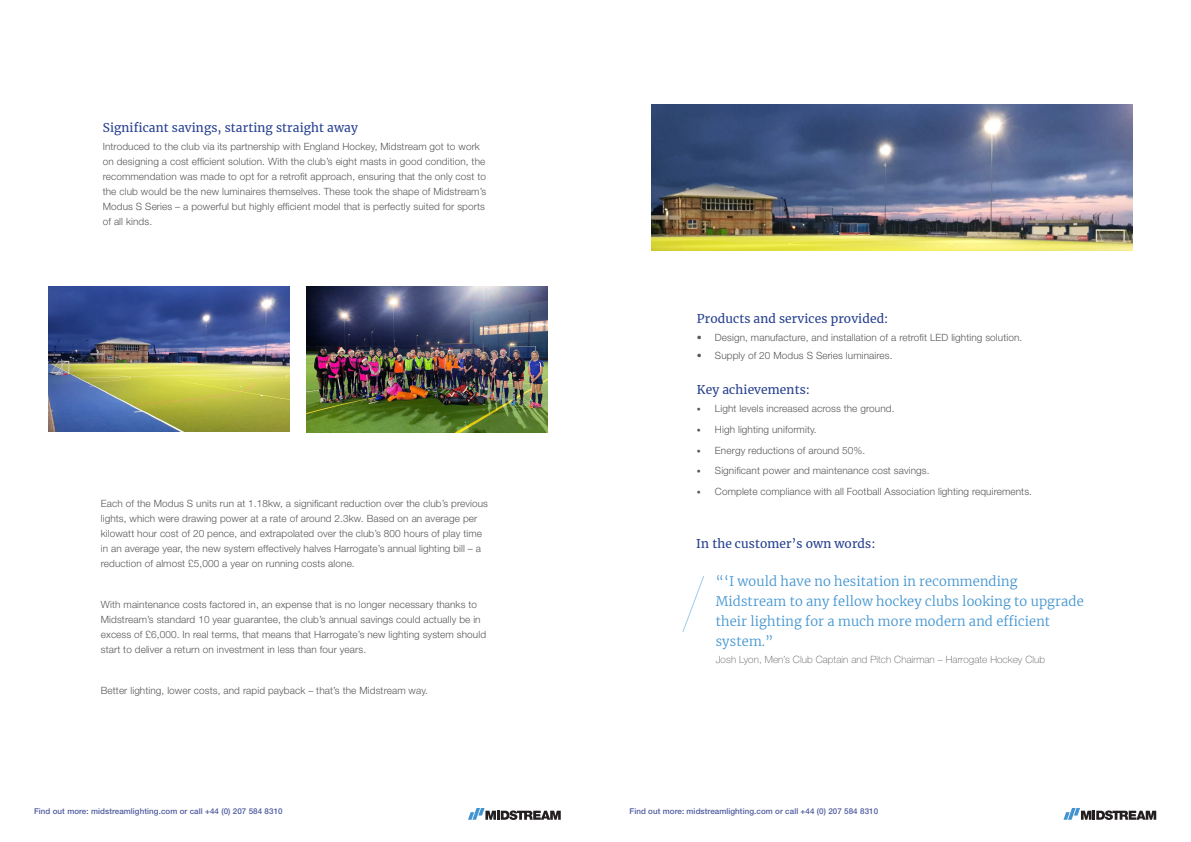
<style>
.page{position:relative;width:1191px;height:842px;background:#fff}
.page>*{position:absolute;margin:0;border:0;box-sizing:border-box;transform-origin:0 0}
.t1{font:300 13px/20px "Merriweather";letter-spacing:.01em;color:#4194d0}
.t2{font:12px "Merriweather";letter-spacing:.01em;color:#253f8e}
.t3{font:300 10px/15px "Helvetica Neue LT Std";letter-spacing:.01em;color:#57585a}
.t4{font:100 10px "Helvetica Neue LT Pro";letter-spacing:.01em;color:#57585a}
.t5{font:500 8px "Helvetica Neue LT Std";letter-spacing:.01em;color:#4d5a9e}
.s1{font-size:8px}
</style>
<div class="page">
<svg style="left:468px;top:808px;width:93px;height:12px"></svg>
<img style="left:49px;top:286px;width:240px;height:146px">
<img style="left:307px;top:287px;width:240px;height:145px">
<svg style="left:1063px;top:808px;width:93px;height:12px"></svg>
<img style="left:651px;top:105px;width:481px;height:145px">
<svg style="left:682px;top:575px;width:23px;height:57px"></svg>
<p class="t2" style="left:103px;top:119px;width:257px">Significant savings, starting straight away</p>
<p class="t3" style="left:103px;top:138px;width:385px">Introduced to the club via its partnership with England Hockey, Midstream got to work on designing a cost efficient solution. With the club’s eight masts in good condition, the recommendation was made to opt for a retrofit approach, ensuring that the only cost to the club would be the new luminaires themselves. These took the shape of Midstream’s Modus S Series – a powerful but highly efficient model that is perfectly suited for sports of all kinds.</p>
<p class="t3" style="left:101px;top:495px;width:389px">Each of the Modus S units run at 1.18kw, a significant reduction over the club’s previous lights, which were drawing power at a rate of around 2.3kw. Based on an average per kilowatt hour cost of 20 pence, and extrapolated over the club’s 800 hours of play time in an average year, the new system effectively halves Harrogate’s annual lighting bill – a reduction of almost £5,000 a year on running costs alone.</p>
<p class="t3" style="left:101px;top:597px;width:387px">With maintenance costs factored in, an expense that is no longer necessary thanks to Midstream’s standard 10 year guarantee, the club’s annual savings could actually be in excess of £6,000. In real terms, that means that Harrogate’s new lighting system should start to deliver a return on investment in less than four years.</p>
<p class="t3" style="left:101px;top:683px;width:329px">Better lighting, lower costs, and rapid payback – that’s the Midstream way.</p>
<p class="t5" style="left:34px;top:806px;width:250px">Find out more: midstreamlighting.com or call +44 (0) 207 584 8310</p>
<p class="t2" style="left:697px;top:310px;width:193px">Products and services provided:</p>
<p class="t3" style="left:697px;top:330px;width:327px">• Design, manufacture, and installation of a retrofit LED lighting solution.</p>
<p class="t3" style="left:697px;top:347px;width:197px">• Supply of 20 Modus S Series luminaires.</p>
<p class="t2" style="left:697px;top:382px;width:115px">Key achievements:</p>
<p class="t3" style="left:697px;top:401px;width:199px"><span class="s1">•</span> Light levels increased across the ground.</p>
<p class="t3" style="left:697px;top:422px;width:121px"><span class="s1">•</span> High lighting uniformity.</p>
<p class="t3" style="left:697px;top:442px;width:170px"><span class="s1">•</span> Energy reductions of around 50%.</p>
<p class="t3" style="left:697px;top:463px;width:234px"><span class="s1">•</span> Significant power and maintenance cost savings.</p>
<p class="t3" style="left:697px;top:484px;width:336px"><span class="s1">•</span> Complete compliance with all Football Association lighting requirements.</p>
<p class="t2" style="left:696px;top:535px;width:181px">In the customer’s own words:</p>
<p class="t1" style="left:715px;top:571px;width:369px">“‘I would have no hesitation in recommending Midstream to any fellow hockey clubs looking to upgrade their lighting for a much more modern and efficient system.”</p>
<p class="t4" style="left:715px;top:654px;width:331px">Josh Lyon, Men’s Club Captain and Pitch Chairman – Harrogate Hockey Club</p>
<p class="t5" style="left:629px;top:806px;width:250px">Find out more: midstreamlighting.com or call +44 (0) 207 584 8310</p>
</div>
